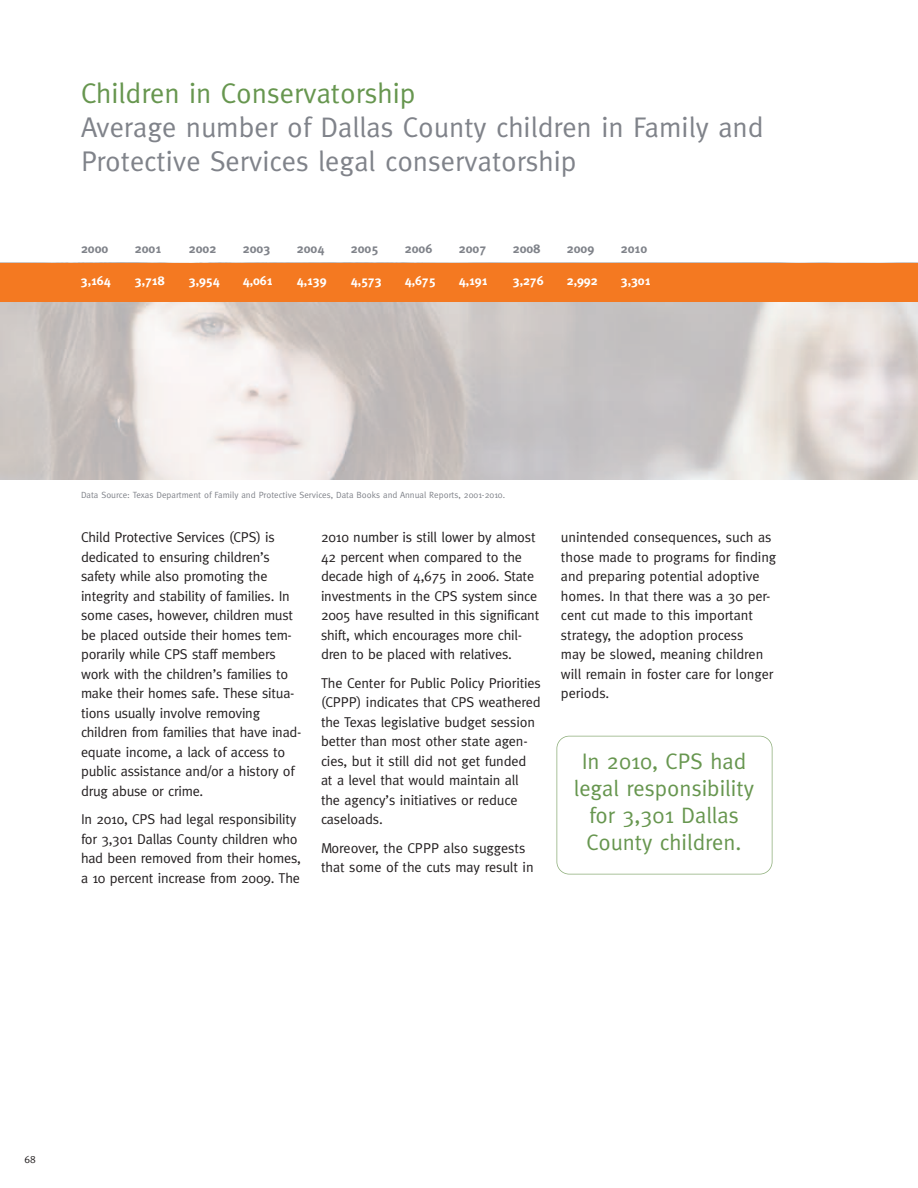
<style>
.page{position:relative;width:918px;height:1188px;background:#fff}
.page>*{position:absolute;margin:0;border:0;box-sizing:border-box;transform-origin:0 0}
.t1{font:28.5px/33.8px "Meta";color:#80838a}
.t2{font:28.5px "Meta";color:#67964f}
.t3{font:22.5px/27px "Meta";color:#67964f;text-align:center}
.t4{font:14.25px/19.5px "Meta";letter-spacing:-.015em;color:#231f20}
.t5{font:700 12.75px "Meta";color:#fff}
.t6{font:700 12.75px "Meta";color:#80838a}
.t7{font:10.5px "Meta";color:#231f20}
.t8{font:9px "Meta";color:#80838a}
</style>
<div class="page">
<div style="left:0;top:263px;width:918px;height:39px;background:#f47921"></div>
<div style="left:556px;top:736px;width:216px;height:138px;border:2px solid #8eae7a;border-radius:13px"></div>
<h1 class="t2" style="left:81px;top:77px;width:336px">Children in Conservatorship</h1>
<h1 class="t1" style="left:81px;top:110px;width:684px">Average number of Dallas County children in Family and<br>Protective Services legal conservatorship</h1>
<p class="t6" style="left:81px;top:241px;width:29px">2000</p>
<p class="t6" style="left:135px;top:241px;width:28px">2001</p>
<p class="t6" style="left:189px;top:241px;width:29px">2002</p>
<p class="t6" style="left:243px;top:241px;width:29px">2003</p>
<p class="t6" style="left:297px;top:241px;width:29px">2004</p>
<p class="t6" style="left:351px;top:241px;width:29px">2005</p>
<p class="t6" style="left:405px;top:241px;width:29px">2006</p>
<p class="t6" style="left:459px;top:241px;width:29px">2007</p>
<p class="t6" style="left:513px;top:241px;width:29px">2008</p>
<p class="t6" style="left:567px;top:241px;width:29px">2009</p>
<p class="t6" style="left:621px;top:241px;width:28px">2010</p>
<p class="t5" style="left:81px;top:273px;width:31px">3,164</p>
<p class="t5" style="left:135px;top:273px;width:31px">3,718</p>
<p class="t5" style="left:189px;top:273px;width:32px">3,954</p>
<p class="t5" style="left:243px;top:273px;width:31px">4,061</p>
<p class="t5" style="left:297px;top:273px;width:31px">4,139</p>
<p class="t5" style="left:351px;top:273px;width:32px">4,573</p>
<p class="t5" style="left:405px;top:273px;width:32px">4,675</p>
<p class="t5" style="left:459px;top:273px;width:30px">4,191</p>
<p class="t5" style="left:513px;top:273px;width:32px">3,276</p>
<p class="t5" style="left:567px;top:273px;width:32px">2,992</p>
<p class="t5" style="left:621px;top:273px;width:31px">3,301</p>
<p class="t8" style="left:81px;top:490px;width:426px">Data Source: Texas Department of Family and Protective Services, Data Books and Annual Reports, 2001-2010.</p>
<p class="t4" style="left:81px;top:528px;width:222px">Child Protective Services (CPS) is dedicated to ensuring children’s safety while also promoting the integrity and stability of families. In some cases, however, children must be placed outside their homes tem&shy;porarily while CPS staff members work with the children’s families to make their homes safe. These situa&shy;tions usually involve removing children from families that have inad&shy;equate income, a lack of access to public assistance and/or a history of drug abuse or crime.</p>
<p class="t4" style="left:81px;top:809px;width:221px">In 2010, CPS had legal responsibility for 3,301 Dallas County children who had been removed from their homes, a 10 percent increase from 2009. The</p>
<p class="t4" style="left:321px;top:528px;width:220px">2010 number is still lower by almost 42 percent when compared to the decade high of 4,675 in 2006. State investments in the CPS system since 2005 have resulted in this significant shift, which encourages more chil&shy;dren to be placed with relatives.</p>
<p class="t4" style="left:321px;top:673px;width:221px">The Center for Public Policy Priorities (CPPP) indicates that CPS weathered the Texas legislative budget session better than most other state agen&shy;cies, but it still did not get funded at a level that would maintain all the agency’s initiatives or reduce caseloads.</p>
<p class="t4" style="left:321px;top:838px;width:214px">Moreover, the CPPP also suggests that some of the cuts may result in</p>
<p class="t4" style="left:561px;top:528px;width:217px">unintended consequences, such as those made to programs for finding and preparing potential adoptive homes. In that there was a 30 per&shy;cent cut made to this important strategy, the adoption process<br>may be slowed, meaning children will remain in foster care for longer periods.</p>
<h2 class="t3" style="left:574px;top:748px;width:182px">In 2010, CPS had legal responsibility for 3,301 Dallas<br>County children.</h2>
<p class="t7" style="left:25px;top:1154px;width:13px">68</p>
</div>
